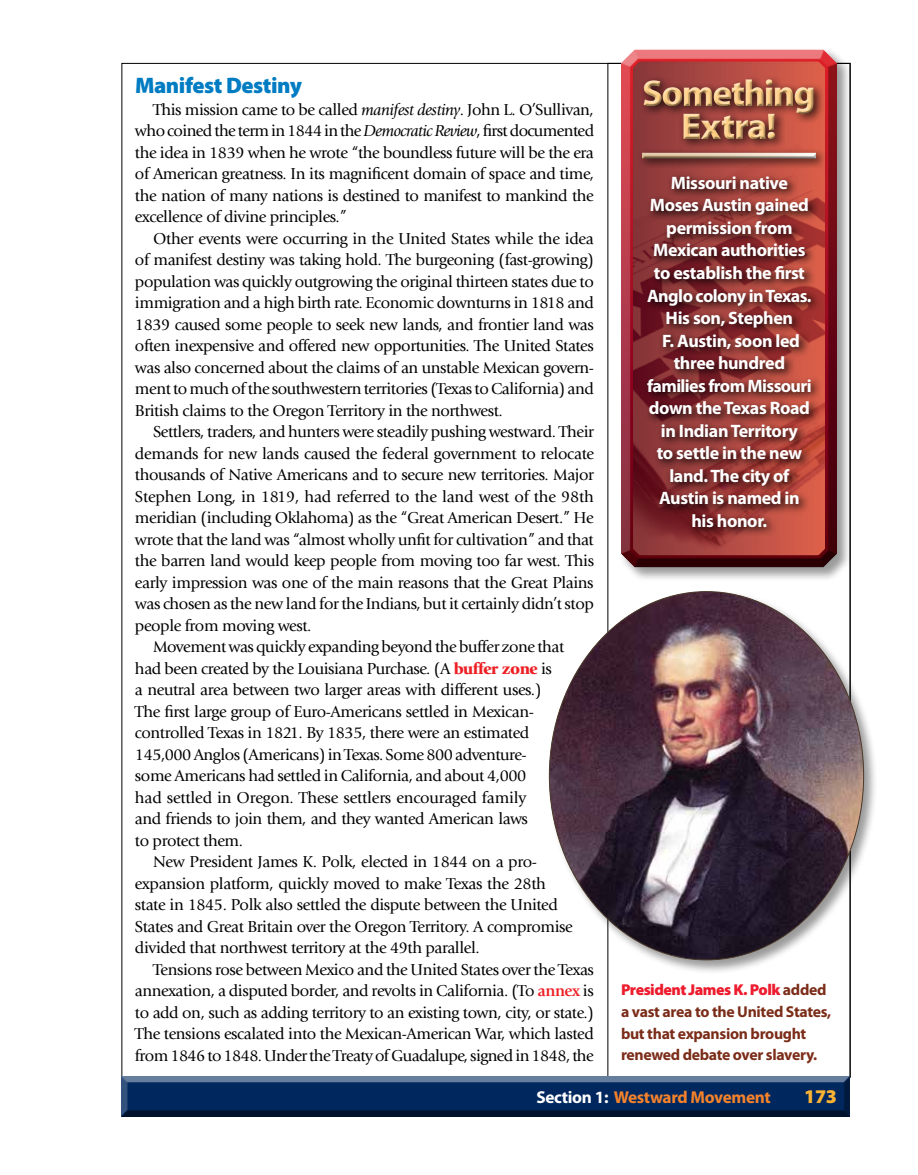
<style>
.page{position:relative;width:918px;height:1175px;background:#fff}
.page>*{position:absolute;margin:0;border:0;box-sizing:border-box;transform-origin:0 0}
.t1{font:900 37.5px/33px "Myriad Pro";letter-spacing:-.05em;color:#ffcf86;text-align:center}
.t2{font:900 22.5px "Myriad Pro";letter-spacing:-.02em;color:#007cc3}
.t3{font:900 19.5px "Myriad Pro";color:#fcb333}
.t4{font:700 18px/22.5px "Myriad Pro";letter-spacing:-.02em;color:#fff;text-align:center}
.t5{font:700 17.25px "Myriad Pro";letter-spacing:-.02em;color:#f5822b}
.t6{font:16.5px/21.5px "Giovanni";letter-spacing:-.025em;color:#000;text-align:justify}
.t7{font:700 15.75px/21.6px "Myriad Pro";letter-spacing:-.02em;color:#7b2d19}
.s1{font-style:italic}
.s2{font-weight:900;color:#ed1f24}
.s3{font-weight:700;color:#ed1f24}
.s4{color:#fff}
.s5{font-weight:900;color:#ed1c2e}
</style>
<div class="page">
<div style="left:120px;top:1074px;width:732px;height:43px;background:#000;opacity:.75"></div>
<div style="left:619px;top:48px;width:232px;height:534px;background:#000;opacity:.4"></div>
<div style="left:620px;top:48px;width:218px;height:507px;background:#fff;opacity:.75"></div>
<div style="left:620px;top:61px;width:218px;height:506px;background:#000;opacity:.75"></div>
<div style="left:637px;top:75px;width:190px;height:95px;background:#000;opacity:.75"></div>
<div style="left:638px;top:76px;width:182px;height:84px;background:#fff;opacity:.75"></div>
<div style="left:638px;top:79px;width:182px;height:83px;background:#000;opacity:.75"></div>
<svg style="left:643px;top:171px;width:179px;height:367px;background:#84312e"></svg>
<div style="left:547px;top:589px;width:332px;height:385px;background:#000;opacity:.4"></div>
<img style="left:549px;top:591px;width:315px;height:368px">
<h2 class="t2" style="left:135px;top:71px;width:169px">Manifest Destiny</h2>
<p class="t6" style="left:135px;top:99px;width:461px;text-indent:18px">This mission came to be called <span class="s1">manifest destiny</span>. John L. O’Sullivan, who coined the term in 1844 in the <span class="s1">Democratic Review</span>, first documented the idea in 1839 when he wrote “the boundless future will be the era of American greatness. In its magnificent domain of space and time, the nation of many nations is destined to manifest to mankind the excellence of divine principles.”</p>
<p class="t6" style="left:135px;top:228px;width:460px;text-indent:18px">Other events were occurring in the United States while the idea of manifest destiny was taking hold. The burgeoning (fast-growing) population was quickly outgrowing the original thirteen states due to immigration and a high birth rate. Economic downturns in 1818 and 1839 caused some people to seek new lands, and frontier land was often inexpensive and offered new opportunities. The United States was also concerned about the claims of an unstable Mexican govern&shy;ment to much of the southwestern territories (Texas to California) and British claims to the Oregon Territory in the northwest.</p>
<p class="t6" style="left:153px;top:421px;width:442px">Settlers, traders, and hunters were steadily pushing westward. Their</p>
<p class="t6" style="left:135px;top:443px;width:461px">demands for new lands caused the federal government to relocate</p>
<p class="t6" style="left:135px;top:464px;width:460px">thousands of Native Americans and to secure new territories. Major</p>
<p class="t6" style="left:135px;top:486px;width:461px">Stephen Long, in 1819, had referred to the land west of the 98th</p>
<p class="t6" style="left:135px;top:507px;width:460px">meridian (including Oklahoma) as the “Great American Desert.” He</p>
<p class="t6" style="left:135px;top:529px;width:460px">wrote that the land was “almost wholly unfit for cultivation” and that</p>
<p class="t6" style="left:135px;top:550px;width:461px">the barren land would keep people from moving too far west. This</p>
<p class="t6" style="left:135px;top:572px;width:460px">early impression was one of the main reasons that the Great Plains</p>
<p class="t6" style="left:135px;top:593px;width:460px">was chosen as the new land for the Indians, but it certainly didn’t stop</p>
<p class="t6" style="left:135px;top:614px;width:178px">people from moving west.</p>
<p class="t6" style="left:153px;top:636px;width:413px">Movement was quickly expanding beyond the buffer zone that</p>
<p class="t6" style="left:135px;top:657px;width:418px">had been created by the Louisiana Purchase. (A <span class="s2">buffer zone</span> is</p>
<p class="t6" style="left:135px;top:679px;width:408px">a neutral area between two larger areas with different uses.)</p>
<p class="t6" style="left:135px;top:700px;width:400px">The first large group of Euro-Americans settled in Mexican-</p>
<p class="t6" style="left:135px;top:722px;width:396px">controlled Texas in 1821. By 1835, there were an estimated</p>
<p class="t6" style="left:135px;top:743px;width:393px">145,000 Anglos (Americans) in Texas. Some 800 adventure-</p>
<p class="t6" style="left:135px;top:765px;width:393px">some Americans had settled in California, and about 4,000</p>
<p class="t6" style="left:135px;top:786px;width:393px">had settled in Oregon. These settlers encouraged family</p>
<p class="t6" style="left:135px;top:808px;width:394px">and friends to join them, and they wanted American laws</p>
<p class="t6" style="left:135px;top:829px;width:110px">to protect them.</p>
<p class="t6" style="left:153px;top:851px;width:386px">New President James K. Polk, elected in 1844 on a pro-</p>
<p class="t6" style="left:135px;top:872px;width:412px">expansion platform, quickly moved to make Texas the 28th</p>
<p class="t6" style="left:135px;top:894px;width:424px">state in 1845. Polk also settled the dispute between the United</p>
<p class="t6" style="left:135px;top:915px;width:439px">States and Great Britain over the Oregon Territory. A compromise</p>
<p class="t6" style="left:135px;top:937px;width:346px">divided that northwest territory at the 49th parallel.</p>
<p class="t6" style="left:153px;top:958px;width:442px">Tensions rose between Mexico and the United States over the Texas</p>
<p class="t6" style="left:135px;top:980px;width:460px">annexation, a disputed border, and revolts in California. (To <span class="s3">annex</span> is</p>
<p class="t6" style="left:135px;top:1001px;width:460px">to add on, such as adding territory to an existing town, city, or state.)</p>
<p class="t6" style="left:135px;top:1023px;width:460px">The tensions escalated into the Mexican-American War, which lasted</p>
<p class="t6" style="left:135px;top:1044px;width:460px">from 1846 to 1848. Under the Treaty of Guadalupe, signed in 1848, the</p>
<p class="t5" style="left:536px;top:1085px;width:236px"><span class="s4">Section 1:</span> Westward Movement</p>
<p class="t3" style="left:804px;top:1083px;width:34px">173</p>
<h1 class="t1" style="left:642px;top:75px;width:175px">Something<br>Extra!</h1>
<p class="t4" style="left:647px;top:171px;width:166px">Missouri native<br>Moses Austin gained permission from<br>Mexican authorities to establish the first<br>Anglo colony in Texas.<br>His son, Stephen<br>F. Austin, soon led three hundred families from Missouri down the Texas Road in Indian Territory<br>to settle in the new land. The city of<br>Austin is named in his honor.</p>
<p class="t7" style="left:621px;top:978px;width:212px"><span class="s5">President James K. Polk</span> added a vast area to the United States, but that expansion brought renewed debate over slavery.</p>
</div>
